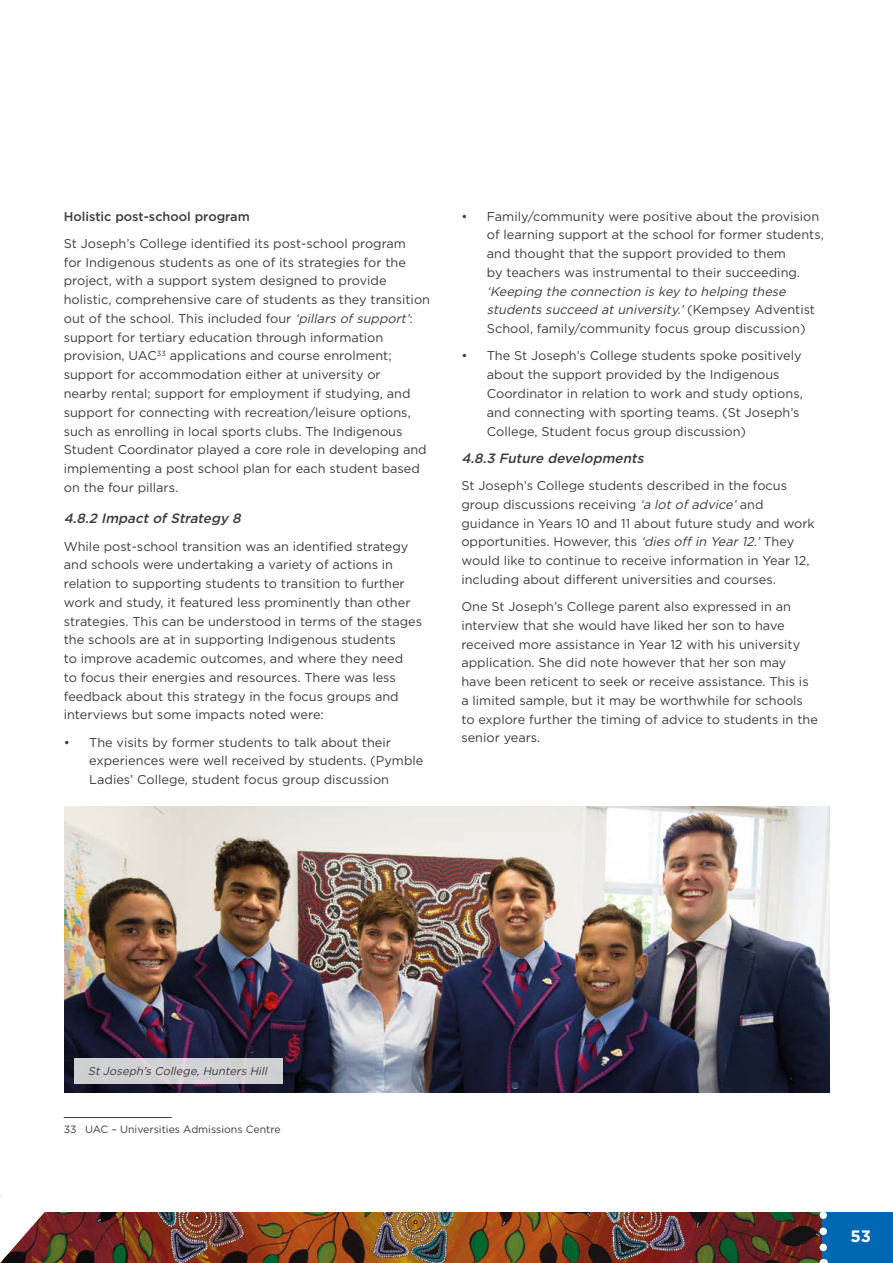
<style>
.page{position:relative;width:893px;height:1263px;background:#fff}
.page>*{position:absolute;margin:0;border:0;box-sizing:border-box;transform-origin:0 0}
.t1{font:700 16.5px "Gotham";color:#fff}
.t2{font:italic 500 13.5px "Gotham";color:#3c3c3b}
.t3{font:12.75px/18.8px "Gotham";color:#3c3c3b}
.t4{font:italic 12.75px/18.8px "Gotham";color:#3c3c3b}
.t5{font:500 12.75px "Gotham";color:#3c3c3b}
.t6{font:italic 11.25px "Gotham";color:#3c3c3b}
.t7{font:10.5px "Gotham";color:#3c3c3b}
.s1{font-style:italic}
.s2{font-style:normal}
</style>
<div class="page">
<img style="left:0;top:1212px;width:819px;height:51px">
<div style="left:822px;top:1167px;width:71px;height:96px;background:#0067b2"></div>
<svg style="left:819px;top:1212px;width:8px;height:51px"></svg>
<div style="left:0;top:1162px;width:893px;height:50px;background:#fff"></div>
<hr style="left:64px;top:1117px;width:108px;height:1px;background:#3c3c3b">
<img style="left:64px;top:807px;width:765px;height:286px">
<img style="left:0;top:1195px;width:46px;height:24px">
<div style="left:74px;top:1058px;width:209px;height:26px;background:#d0d0d5"></div>
<p class="t5" style="left:64px;top:208px;width:188px">Holistic post-school program</p>
<p class="t3" style="left:64px;top:234px;width:368px">St Joseph’s College identified its post-school program<br>for Indigenous students as one of its strategies for the project, with a support system designed to provide holistic, comprehensive care of students as they transition out of the school. This included four <span class="s1">‘pillars ofsupport’</span>: support for tertiary education through information provision, UAC<sup>33</sup> applications and course enrolment; support for accommodation either at university or<br>nearby rental; support for employment if studying, and support for connecting with recreation/leisure options, such as enrolling in local sports clubs. The Indigenous Student Coordinator played a core role in developing and implementing a post school plan for each student based on the four pillars.</p>
<p class="t2" style="left:64px;top:510px;width:182px">4.8.2 ImpactofStrategy 8</p>
<p class="t3" style="left:64px;top:536px;width:360px">While post-school transition was an identified strategy and schools were undertaking a variety of actions in relation to supporting students to transition to further work and study, it featured less prominently than other strategies. This can be understood in terms of the stages the schools are at in supporting Indigenous students<br>to improve academic outcomes, and where they need<br>to focus their energies and resources. There was less feedback about this strategy in the focus groups and interviews but some impacts noted were:</p>
<p class="t3" style="left:89px;top:732px;width:336px;text-indent:-26px">• The visits by former students to talk about their experiences were well received by students. (Pymble<br>Ladies’ College, student focus group discussion</p>
<p class="t3" style="left:487px;top:207px;width:338px;text-indent:-26px">• Family/community were positive about the provision of learning support at the school for former students, and thought that the support provided to them<br>by teachers was instrumental to their succeeding.</p>
<p class="t4" style="left:487px;top:282px;width:330px">‘Keeping the connection is key to helping these students succeed atuniversity.’<span class="s2">( Ke m p s ey A d ve n t i s t<br>School, family/community focus group discussion)</span></p>
<p class="t3" style="left:487px;top:346px;width:317px;text-indent:-26px">• The St Joseph’s College students spoke positively about the support provided by the Indigenous Coordinator in relation to work and study options, and connecting with sporting teams. (St Joseph’s College, Student focus group discussion)</p>
<p class="t2" style="left:461px;top:449px;width:187px">4.8.3 Future developments</p>
<p class="t3" style="left:461px;top:476px;width:355px">St Joseph’s College students described in the focus group discussions receiving <span class="s1">‘a lotofadvice’</span>and guidance in Years 10 and 11 about future study and work opportunities. However, this <span class="s1">‘dies off in Year12.’</span>They would like to continue to receive information in Year 12, including about different universities and courses.</p>
<p class="t3" style="left:461px;top:597px;width:358px">One St Joseph’s College parent also expressed in an interview that she would have liked her son to have received more assistance in Year 12 with his university application. She did note however that her son may have been reticent to seek or receive assistance. This is a limited sample, but it may be worthwhile for schools to explore further the timing of advice to students in the senior years.</p>
<p class="t6" style="left:88px;top:1064px;width:184px">StJoseph’s College,Hunters Hill</p>
<p class="t7" style="left:64px;top:1122px;width:218px">33 UAC – Universities Admissions Centre</p>
<p class="t1" style="left:850px;top:1225px;width:22px">53</p>
</div>
